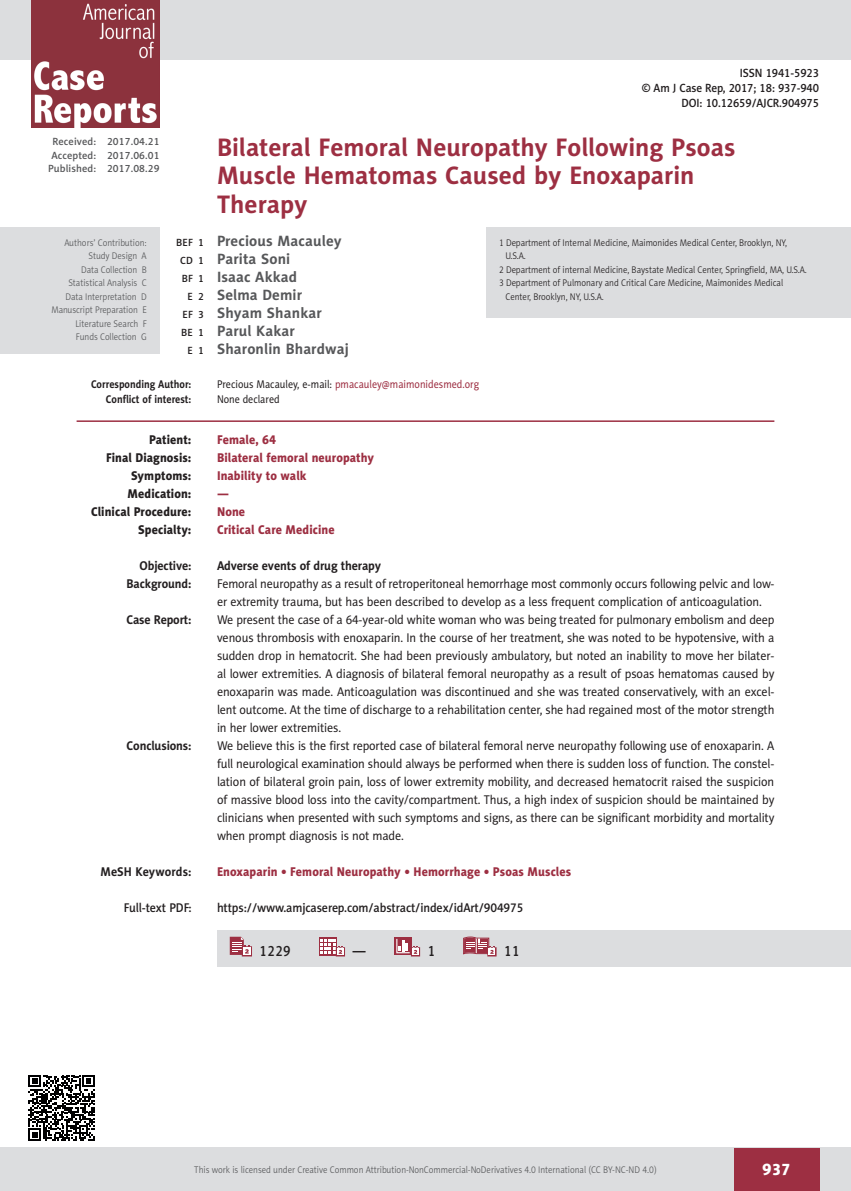
<style>
.page{position:relative;width:851px;height:1191px;background:#fff}
.page>*{position:absolute;margin:0;border:0;box-sizing:border-box;transform-origin:0 0}
.AJCR_Tytul{font:700 25.5px/28.5px "Naomi Sans EFN";color:#9d2f42}
.t1{font:16.5px "Naomi Sans EFN Heavy";color:#fff}
.AJCR_Autorzy{font:700 15px "Naomi Sans EFN";letter-spacing:.01em;color:#57585a}
.AJCR_dane{font:15px "Naomi Sans EFN Medium";letter-spacing:.03em;color:#231f20;scale:.9 1}
.AJCR_Summary_body{font:12.75px/18px "Naomi Sans EFN";letter-spacing:-.01em;color:#231f20;text-align:justify;scale:.95 1}
.AJCR_Summary_body-2{font:12.75px/18px "Naomi Sans EFN";letter-spacing:-.01em;color:#231f20;scale:.94 1}
.AJCR_keywords{font:12.75px "Naomi Sans EFN Heavy";letter-spacing:.005em;color:#9d2f42;scale:.95 1}
.AJCR_keywords-2{font:12.75px "Naomi Sans EFN Heavy";letter-spacing:.005em;color:#231f20;scale:.95 1}
.AJCR_full_text_pdf{font:12.75px "Naomi Sans EFN Medium";letter-spacing:-.01em;color:#231f20;scale:.95 1}
.AJCR_Summary_body-3{font:700 12.75px "Naomi Sans EFN";letter-spacing:-.01em;color:#231f20;scale:.95 1}
.AJCR_keywords-3{font:700 12.75px "Naomi Sans EFN";letter-spacing:.005em;color:#231f20;scale:.95 1}
.AJCR_Summary_body-4{font:700 12.75px "Naomi Sans EFN";letter-spacing:-.01em;color:#231f20;scale:.94 1}
.AJCR_full_text_pdf-2{font:12px "Naomi Sans EFN Medium";letter-spacing:-.01em;color:#231f20;scale:.95 1}
.AJCR_Adres{font:11.25px "Naomi Sans EFN";color:#9d2f42;scale:.9 1}
.AJCR_Adres-2{font:700 11.25px "Naomi Sans EFN";color:#231f20;scale:.9 1}
.AJCR_Adres-3{font:11.25px "Naomi Sans EFN";color:#231f20;scale:.9 1}
.t2{font:10.5px "Naomi Sans EFN Medium";letter-spacing:.01em;color:#57585a}
.t3{font:9.75px "Naomi Sans EFN Light";color:#57585a;scale:.9 1}
.AJCR_Afiliacja{font:9.75px/13.5px "Naomi Sans EFN Light";color:#231f20;scale:.9 1}
.s1{font-family:"Naomi Sans EFN Medium";font-weight:400;font-size:10.5px;color:#231f20}
.s2{color:#231f20}
</style>
<div class="page">
<div style="left:217px;top:930px;width:633px;height:36px;background:#dcdddf"></div>
<svg style="left:230px;top:936px;width:22px;height:20px"></svg>
<div style="left:319px;top:937px;width:17px;height:18px;background:#9d2f42"></div>
<svg style="left:320px;top:938px;width:25px;height:18px"></svg>
<div style="left:394px;top:937px;width:18px;height:18px;background:#9d2f42"></div>
<svg style="left:396px;top:939px;width:24px;height:17px"></svg>
<svg style="left:463px;top:936px;width:33px;height:20px"></svg>
<hr style="left:77px;top:420px;width:697px;height:2px;background:#9d2f42">
<div style="left:0;top:228px;width:159px;height:126px;background:#dcdddf"></div>
<div style="left:486px;top:228px;width:364px;height:90px;background:#dcdddf"></div>
<svg style="left:28px;top:1075px;width:67px;height:66px"></svg>
<div style="left:0;top:1148px;width:850px;height:43px;background:#dcdddf"></div>
<div style="left:733px;top:1147px;width:86px;height:43px;background:#9d2f42"></div>
<div style="left:0;top:0;width:850px;height:60px;background:#dcdddf"></div>
<img style="left:32px;top:0;width:127px;height:127px">
<p class="AJCR_full_text_pdf-2" style="left:739px;top:66px;width:85px">ISSN 1941-5923</p>
<p class="AJCR_full_text_pdf-2" style="left:641px;top:81px;width:188px">© Am J Case Rep, 2017; 18: 937-940</p>
<p class="AJCR_full_text_pdf-2" style="left:681px;top:96px;width:146px">DOI: 10.12659/AJCR.904975</p>
<p class="AJCR_Tytul" style="left:217px;top:133px;width:520px">Bilateral Femoral Neuropathy Following Psoas<br>Muscle Hematomas Caused by Enoxaparin<br>Therapy</p>
<p class="AJCR_Autorzy" style="left:176px;top:232px;width:167px"><span class="s1">BEF 1</span> Precious Macauley</p>
<p class="AJCR_Autorzy" style="left:180px;top:250px;width:112px"><span class="s1">CD 1</span> Parita Soni</p>
<p class="AJCR_Autorzy" style="left:182px;top:268px;width:117px"><span class="s1">BF 1</span> Isaac Akkad</p>
<p class="AJCR_Autorzy" style="left:187px;top:286px;width:116px"><span class="s1">E 2</span> Selma Demir</p>
<p class="AJCR_Autorzy" style="left:182px;top:304px;width:141px"><span class="s1">EF 3</span> Shyam Shankar</p>
<p class="AJCR_Autorzy" style="left:181px;top:322px;width:115px"><span class="s1">BE 1</span> Parul Kakar</p>
<p class="AJCR_Autorzy" style="left:187px;top:340px;width:163px"><span class="s1">E 1</span> Sharonlin Bhardwaj</p>
<p class="AJCR_Adres-2" style="left:91px;top:377px;width:113px">Corresponding Author:</p>
<p class="AJCR_Adres" style="left:217px;top:377px;width:292px"><span class="s2">Precious Macauley, e-mail:</span> pmacauley@maimonidesmed.org</p>
<p class="AJCR_Adres-2" style="left:106px;top:393px;width:97px">Conflict of interest:</p>
<p class="AJCR_Adres-3" style="left:217px;top:393px;width:71px">None declared</p>
<p class="AJCR_keywords-2" style="left:149px;top:432px;width:46px">Patient:</p>
<p class="AJCR_keywords" style="left:217px;top:432px;width:64px">Female, 64</p>
<p class="AJCR_keywords-2" style="left:106px;top:450px;width:91px">Final Diagnosis:</p>
<p class="AJCR_keywords" style="left:217px;top:450px;width:167px">Bilateral femoral neuropathy</p>
<p class="AJCR_keywords-2" style="left:131px;top:468px;width:65px">Symptoms:</p>
<p class="AJCR_keywords" style="left:217px;top:468px;width:96px">Inability to walk</p>
<p class="AJCR_keywords-2" style="left:128px;top:486px;width:69px">Medication:</p>
<p class="AJCR_keywords" style="left:217px;top:486px;width:14px">—</p>
<p class="AJCR_keywords-2" style="left:91px;top:504px;width:107px">Clinical Procedure:</p>
<p class="AJCR_keywords" style="left:217px;top:504px;width:31px">None</p>
<p class="AJCR_keywords-2" style="left:138px;top:522px;width:58px">Specialty:</p>
<p class="AJCR_keywords" style="left:217px;top:522px;width:125px">Critical Care Medicine</p>
<p class="AJCR_Summary_body-3" style="left:139px;top:558px;width:56px">Objective:</p>
<p class="AJCR_Summary_body-3" style="left:217px;top:558px;width:174px">Adverse events of drug therapy</p>
<p class="AJCR_Summary_body-4" style="left:126px;top:576px;width:71px">Background:</p>
<p class="AJCR_Summary_body-2" style="left:217px;top:575px;width:594px">Femoral neuropathy as a result of retroperitoneal hemorrhage most commonly occurs following pelvic and low&shy;er extremity trauma, but has been described to develop as a less frequent complication of anticoagulation.</p>
<p class="AJCR_Summary_body-3" style="left:126px;top:612px;width:70px">Case Report:</p>
<p class="AJCR_Summary_body" style="left:217px;top:611px;width:588px">We present the case of a 64-year-old white woman who was being treated for pulmonary embolism and deep venous thrombosis with enoxaparin. In the course of her treatment, she was noted to be hypotensive, with a sudden drop in hematocrit. She had been previously ambulatory, but noted an inability to move her bilater&shy;al lower extremities. A diagnosis of bilateral femoral neuropathy as a result of psoas hematomas caused by enoxaparin was made. Anticoagulation was discontinued and she was treated conservatively, with an excel&shy;lent outcome. At the time of discharge to a rehabilitation center, she had regained most of the motor strength in her lower extremities.</p>
<p class="AJCR_Summary_body-3" style="left:127px;top:738px;width:70px">Conclusions:</p>
<p class="AJCR_Summary_body" style="left:217px;top:737px;width:588px">We believe this is the first reported case of bilateral femoral nerve neuropathy following use of enoxaparin. A full neurological examination should always be performed when there is sudden loss of function. The constel&shy;lation of bilateral groin pain, loss of lower extremity mobility, and decreased hematocrit raised the suspicion of massive blood loss into the cavity/compartment. Thus, a high index of suspicion should be maintained by clinicians when presented with such symptoms and signs, as there can be significant morbidity and mortality when prompt diagnosis is not made.</p>
<p class="AJCR_keywords-3" style="left:100px;top:864px;width:97px">MeSH Keywords:</p>
<p class="AJCR_keywords" style="left:217px;top:864px;width:374px">Enoxaparin • Femoral Neuropathy • Hemorrhage • Psoas Muscles</p>
<p class="AJCR_full_text_pdf" style="left:124px;top:900px;width:73px">Full-text PDF:</p>
<p class="AJCR_full_text_pdf" style="left:217px;top:900px;width:324px">https://www.amjcaserep.com/abstract/index/idArt/904975</p>
<p class="t2" style="left:52px;top:136px;width:109px">Received: 2017.04.21</p>
<p class="t2" style="left:51px;top:149px;width:110px">Accepted: 2017.06.01</p>
<p class="t2" style="left:48px;top:163px;width:113px">Published: 2017.08.29</p>
<p class="t3" style="left:64px;top:237px;width:93px">Authors’ Contribution:</p>
<p class="t3" style="left:88px;top:250px;width:66px">Study Design A</p>
<p class="t3" style="left:81px;top:264px;width:74px">Data Collection B</p>
<p class="t3" style="left:68px;top:277px;width:89px">Statistical Analysis C</p>
<p class="t3" style="left:65px;top:291px;width:92px">Data Interpretation D</p>
<p class="t3" style="left:51px;top:304px;width:107px">Manuscript Preparation E</p>
<p class="t3" style="left:75px;top:318px;width:81px">Literature Search F</p>
<p class="t3" style="left:76px;top:331px;width:80px">Funds Collection G</p>
<p class="AJCR_Afiliacja" style="left:505px;top:236px;width:314px;text-indent:-6px">1 Department of Internal Medicine, Maimonides Medical Center, Brooklyn, NY,<br>U.S.A.</p>
<p class="AJCR_Afiliacja" style="left:499px;top:263px;width:343px">2 Department of internal Medicine, Baystate Medical Center, Springfield, MA, U.S.A.</p>
<p class="AJCR_Afiliacja" style="left:505px;top:276px;width:310px;text-indent:-6px">3 Department of Pulmonary and Critical Care Medicine, Maimonides Medical<br>Center, Brooklyn, NY, U.S.A.</p>
<p class="AJCR_dane" style="left:259px;top:942px;width:36px">1229</p>
<p class="AJCR_dane" style="left:352px;top:942px;width:16px">—</p>
<p class="AJCR_dane" style="left:427px;top:942px;width:10px">1</p>
<p class="AJCR_dane" style="left:504px;top:942px;width:19px">11</p>
<p class="t3" style="left:194px;top:1164px;width:515px">This work is licensed under Creative Common Attribution-NonCommercial-NoDerivatives 4.0 International (CC BY-NC-ND 4.0)</p>
<p class="t1" style="left:762px;top:1159px;width:30px">937</p>
</div>
